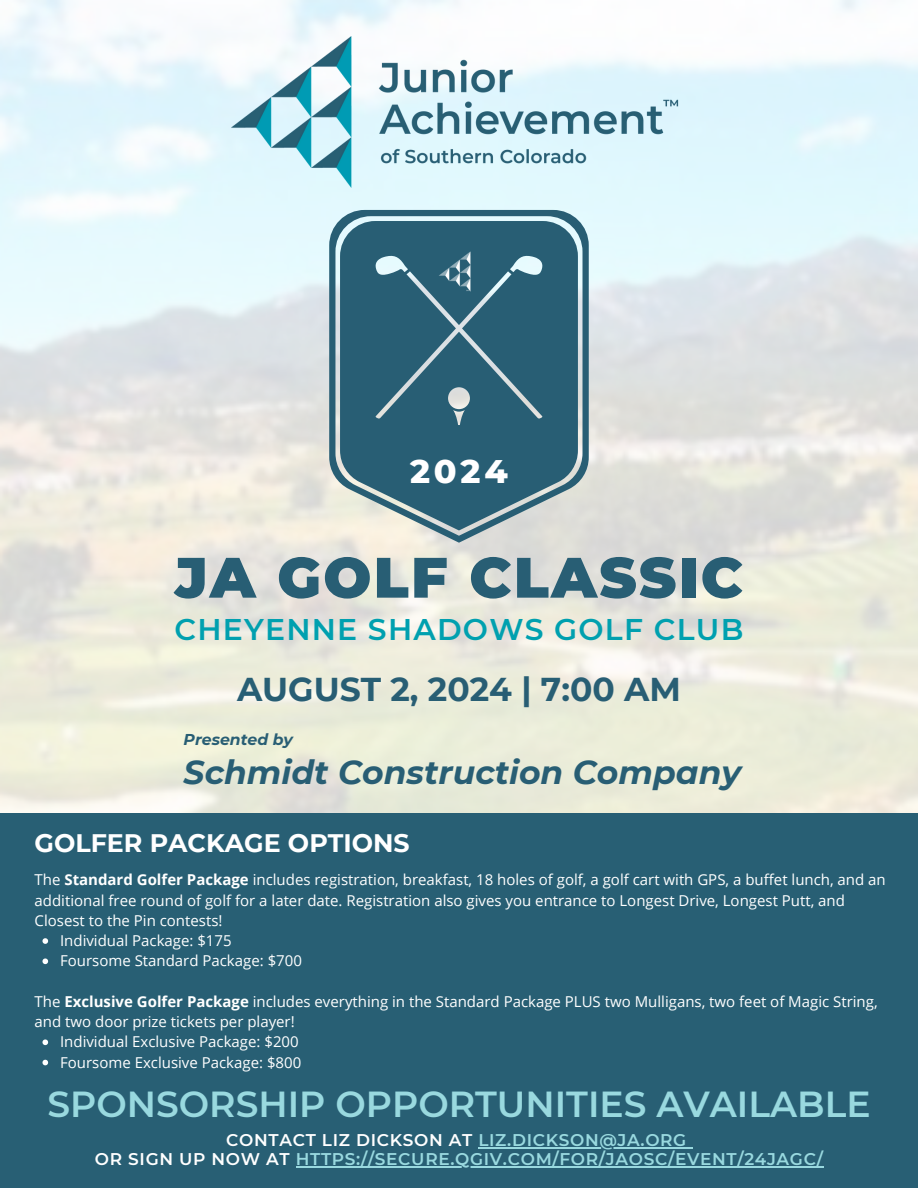
<style>
.page{position:relative;width:918px;height:1188px;background:#fff}
.page>*{position:absolute;margin:0;border:0;box-sizing:border-box;transform-origin:0 0}
.t1{font:900 56.85px "Montserrat";letter-spacing:.04em;color:#285e74}
.t2{font:600 36.15px "Montserrat";color:#99d9df}
.t3{font:800 33.45px "Montserrat";color:#fff}
.t4{font:italic 700 33px "Montserrat";color:#285e74}
.t5{font:700 33px "Montserrat";color:#285e74}
.t6{font:600 29.85px "Montserrat";letter-spacing:.04em;color:#00a0af}
.t7{font:700 25.35px "Montserrat";color:#fff}
.t8{font:600 16.95px "Montserrat";letter-spacing:.04em;color:#99d9df}
.t9{font:600 16.95px "Montserrat";letter-spacing:.04em;color:#fff}
.t10{font:italic 700 15.75px "Montserrat";color:#285e74}
.t11{font:15px/20.2px "Open Sans";color:#fff}
.s1{font-weight:700}
.s2{color:#99d9df}
.s3{color:#fff}
</style>
<div class="page">
<img style="left:0;top:0;width:918px;height:814px">
<img style="left:231px;top:36px;width:456px;height:151px">
<svg style="left:329px;top:210px;width:260px;height:332px;background:#4c7889"></svg>
<div style="left:431px;top:238px;width:56px;height:57px;background:#285e74;border-radius:50%"></div>
<img style="left:436px;top:249px;width:41px;height:45px">
<div style="left:0;top:814px;width:918px;height:374px;background:#285f74"></div>
<svg style="left:42px;top:938px;width:6px;height:6px"></svg>
<svg style="left:42px;top:958px;width:6px;height:6px"></svg>
<svg style="left:42px;top:1039px;width:6px;height:6px"></svg>
<svg style="left:42px;top:1060px;width:6px;height:5px"></svg>
<hr style="left:478px;top:1147px;width:209px;height:1px;background:#99d9df">
<hr style="left:296px;top:1166px;width:528px;height:1px;background:#99d9df">
<h1 class="t3" style="left:410px;top:451px;width:99px">2024</h1>
<p class="t1" style="left:175px;top:543px;width:570px">JA GOLF CLASSIC</p>
<h2 class="t6" style="left:175px;top:611px;width:570px">CHEYENNE SHADOWS GOLF CLUB</h2>
<h6 class="t5" style="left:237px;top:669px;width:445px">AUGUST 2, 2024 | 7:00 AM</h6>
<p class="t10" style="left:184px;top:729px;width:111px">Presented by</p>
<h3 class="t4" style="left:184px;top:752px;width:559px">Schmidt Construction Company</h3>
<h2 class="t7" style="left:35px;top:827px;width:377px">GOLFER PACKAGE OPTIONS</h2>
<h4 class="t11" style="left:35px;top:869px;width:853px">The <span class="s1">Standard Golfer Package</span> includes registration, breakfast, 18 holes of golf, a golf cart with GPS, a buffet lunch, and an additional free round of golf for a later date. Registration also gives you entrance to Longest Drive, Longest Putt, and<br>Closest to the Pin contests!</h4>
<h2 class="t11" style="left:60px;top:930px;width:173px">Individual Package: $175</h2>
<h3 class="t11" style="left:60px;top:950px;width:243px">Foursome Standard Package: $700</h3>
<h5 class="t11" style="left:35px;top:991px;width:845px">The <span class="s1">Exclusive Golfer Package</span> includes everything in the Standard Package PLUS two Mulligans, two feet of Magic String, and two door prize tickets per player!</h5>
<p class="t11" style="left:60px;top:1031px;width:240px">Individual Exclusive Package: $200</p>
<p class="t11" style="left:60px;top:1052px;width:243px">Foursome Exclusive Package: $800</p>
<p class="t2" style="left:47px;top:1082px;width:825px">SPONSORSHIP OPPORTUNITIES AVAILABLE</p>
<p class="t9" style="left:226px;top:1129px;width:462px">CONTACT LIZ DICKSON AT <span class="s2">LIZ.DICKSON@JA.ORG</span></p>
<p class="t8" style="left:95px;top:1149px;width:730px"><span class="s3">OR SIGN UP NOW AT</span> HTTPS://SECURE.QGIV.COM/FOR/JAOSC/EVENT/24JAGC/</p>
</div>
